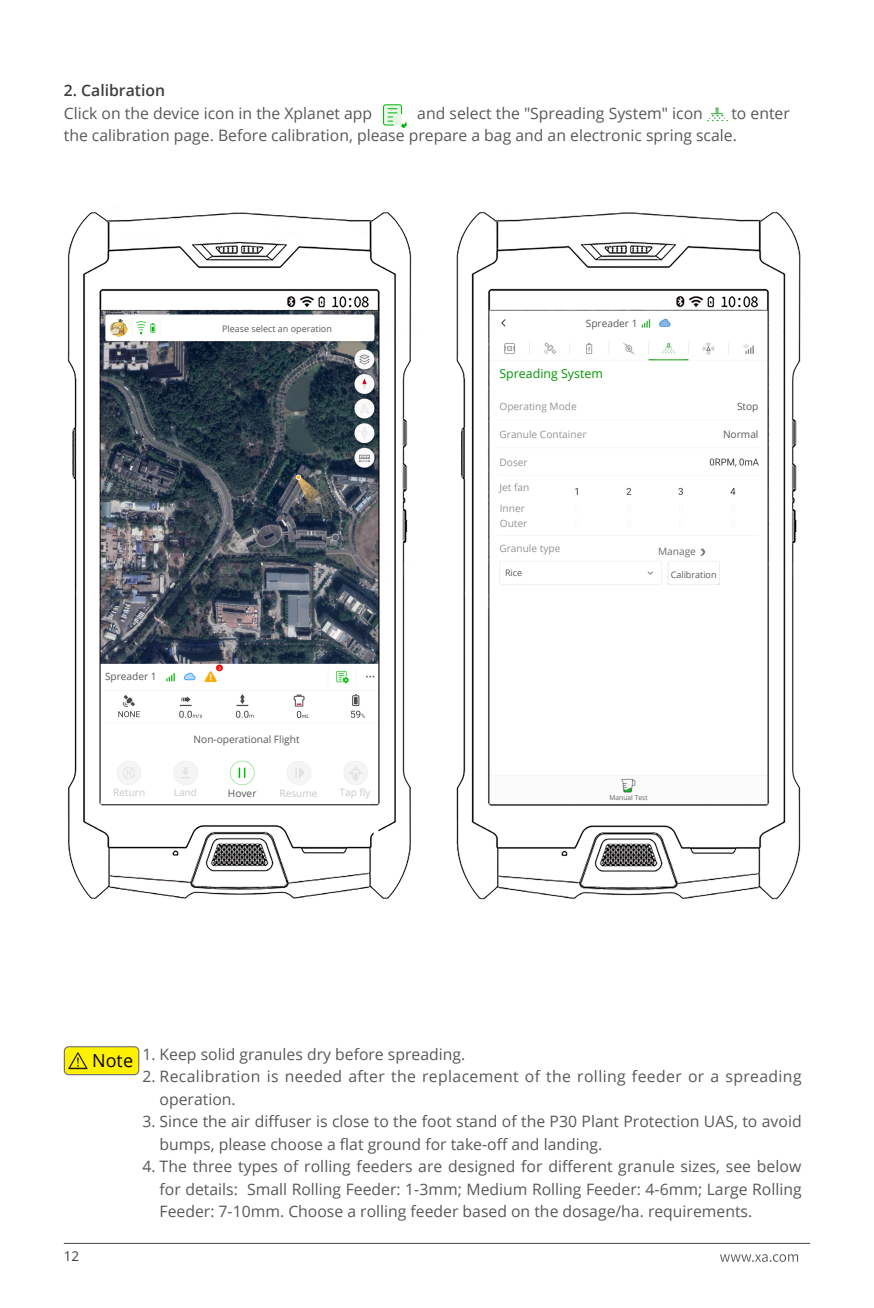
<style>
.page{position:relative;width:874px;height:1308px;background:#fff}
.page>*{position:absolute;margin:0;border:0;box-sizing:border-box;transform-origin:0 0}
.清单_华康黑体W3_P___6点_80{font:18px "Open Sans";color:#030303}
.清单_华康黑体W3_P___6点_80-2{font:15.75px/22.5px "Open Sans";color:#57585a}
.清单_华康黑体W3_P___6点_80-3{font:15.75px/22.5px "Open Sans";letter-spacing:.025em;color:#57585a}
.清单_华康黑体W3_P___6点_80-4{font:600 15.75px "Open Sans";color:#3e3e3f}
.t1{font:13.5px "Open Sans";color:#3e3e3f}
.t2{font:12.38px "Open Sans";color:#009600}
.t3{font:10.12px "Open Sans";color:#949494}
.t4{font:10.12px "Open Sans";color:#57585a}
.t5{font:10.12px "Open Sans";color:#c9c9c9}
.清单_华康黑体W3_P___6点_80-5{font:10.12px "Open Sans";color:#6c6d70}
.t6{font:9px "Open Sans";color:#57585a}
.t7{font:6.75px "Open Sans";color:#646464}
</style>
<div class="page">
<hr style="left:64px;top:1242px;width:746px;height:2px;background:#57585a">
<svg style="left:720px;top:1254px;width:78px;height:7px"></svg>
<svg style="left:707px;top:108px;width:21px;height:13px"></svg>
<svg style="left:383px;top:104px;width:23px;height:24px"></svg>
<img style="left:67px;top:212px;width:345px;height:687px">
<img style="left:456px;top:211px;width:345px;height:689px">
<div style="left:720px;top:559px;width:45px;height:31px;background:#fff"></div>
<div style="left:556px;top:323px;width:12px;height:26px;background:#fff"></div>
<svg style="left:699px;top:547px;width:7px;height:10px"></svg>
<div style="left:64px;top:1046px;width:75px;height:28px;background:#fff101;border-radius:5px"></div>
<div style="left:64px;top:1046px;width:75px;height:29px;border:1px solid #6c6d70;border-radius:5px"></div>
<svg style="left:68px;top:1052px;width:20px;height:17px"></svg>
<p class="清单_华康黑体W3_P___6点_80-4" style="left:64px;top:80px;width:103px">2. Calibration</p>
<p class="清单_华康黑体W3_P___6点_80-2" style="left:64px;top:102px;width:310px">Click on the device icon in the Xplanet app</p>
<p class="清单_华康黑体W3_P___6点_80-2" style="left:417px;top:102px;width:287px">and select the "Spreading System" icon</p>
<p class="清单_华康黑体W3_P___6点_80-2" style="left:64px;top:102px;width:727px;text-indent:667px">to enter the calibration page. Before calibration, please prepare a bag and an electronic spring scale.</p>
<p class="t6" style="left:222px;top:322px;width:111px">Please select an operation</p>
<p class="t4" style="left:105px;top:669px;width:53px">Spreader 1</p>
<p class="t4" style="left:194px;top:732px;width:107px">Non-operational Flight</p>
<p class="t5" style="left:113px;top:785px;width:34px">Return</p>
<p class="t5" style="left:174px;top:785px;width:25px">Land</p>
<p class="t4" style="left:228px;top:786px;width:30px">Hover</p>
<p class="t5" style="left:279px;top:786px;width:40px">Resume</p>
<p class="t5" style="left:339px;top:785px;width:33px">Tap fly</p>
<p class="t4" style="left:586px;top:317px;width:53px">Spreader 1</p>
<p class="t2" style="left:499px;top:365px;width:105px">Spreading System</p>
<p class="t3" style="left:499px;top:399px;width:79px">Operating Mode</p>
<p class="t4" style="left:737px;top:399px;width:23px">Stop</p>
<p class="t3" style="left:499px;top:427px;width:88px">Granule Container</p>
<p class="t4" style="left:723px;top:427px;width:37px">Normal</p>
<p class="t3" style="left:499px;top:455px;width:30px">Doser</p>
<p class="t3" style="left:499px;top:480px;width:31px">Jet fan</p>
<p class="t3" style="left:500px;top:501px;width:27px">Inner</p>
<p class="t3" style="left:500px;top:516px;width:29px">Outer</p>
<p class="t3" style="left:499px;top:542px;width:63px">Granule type</p>
<p class="清单_华康黑体W3_P___6点_80-5" style="left:658px;top:544px;width:39px">Manage</p>
<p class="t6" style="left:505px;top:567px;width:19px">Rice</p>
<p class="t6" style="left:671px;top:568px;width:47px">Calibration</p>
<p class="t7" style="left:609px;top:792px;width:40px">Manual Test</p>
<p class="t1" style="left:64px;top:1247px;width:17px">12</p>
<p class="清单_华康黑体W3_P___6点_80" style="left:92px;top:1047px;width:42px">Note</p>
<p class="清单_华康黑体W3_P___6点_80-2" style="left:142px;top:1042px;width:324px">1. Keep solid granules dry before spreading.</p>
<p class="清单_华康黑体W3_P___6点_80-3" style="left:160px;top:1064px;width:643px;text-indent:-17px">2. Recalibration is needed after the replacement of the rolling feeder or a spreading operation.</p>
<p class="清单_华康黑体W3_P___6点_80-2" style="left:160px;top:1109px;width:643px;text-indent:-17px">3. Since the air diffuser is close to the foot stand of the P30 Plant Protection UAS, to avoid bumps, please choose a flat ground for take-off and landing.</p>
<p class="清单_华康黑体W3_P___6点_80-2" style="left:160px;top:1154px;width:643px;text-align:justify;text-indent:-17px">4. The three types of rolling feeders are designed for different granule sizes, see below for details: Small Rolling Feeder: 1-3mm; Medium Rolling Feeder: 4-6mm; Large Rolling Feeder: 7-10mm. Choose a rolling feeder based on the dosage/ha. requirements.</p>
</div>
